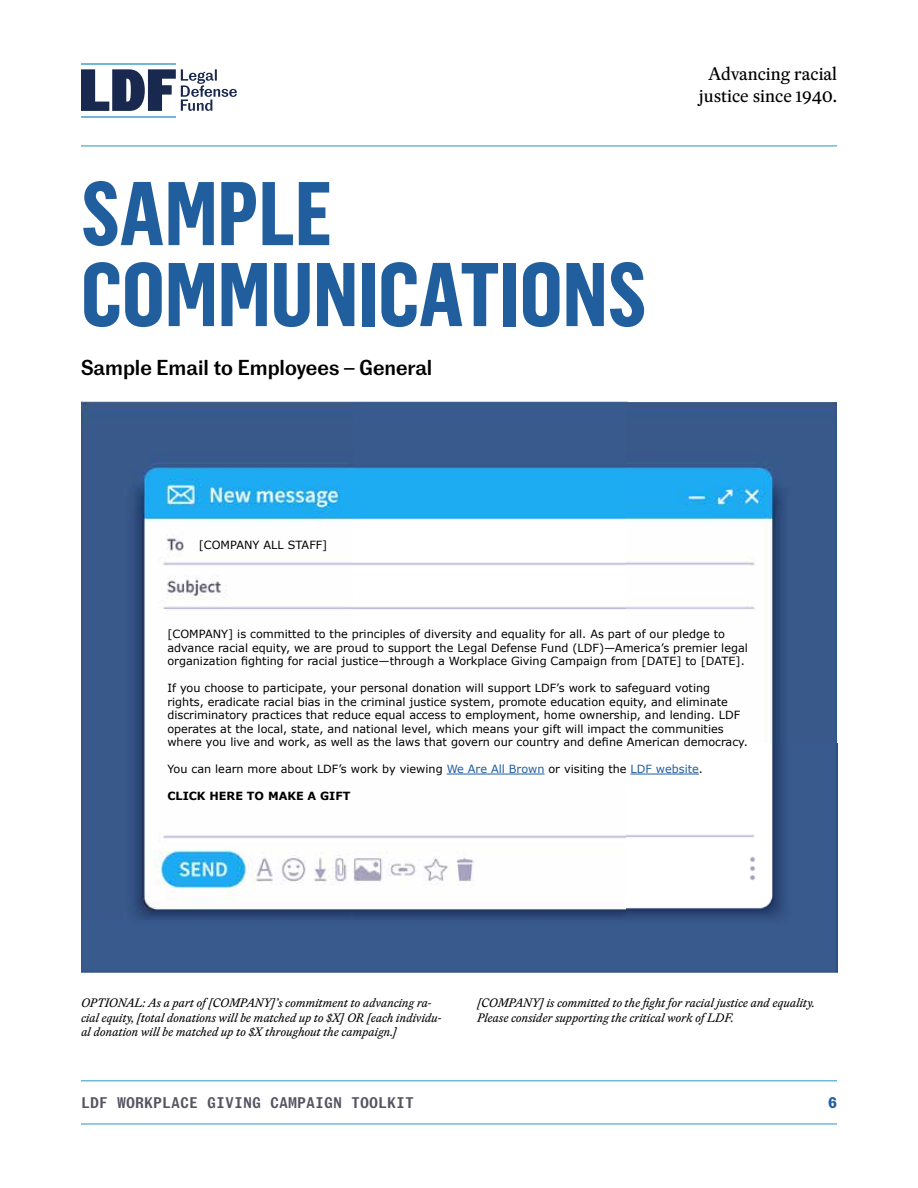
<style>
.page{position:relative;width:918px;height:1188px;background:#fff}
.page>*{position:absolute;margin:0;border:0;box-sizing:border-box;transform-origin:0 0}
.t1{font:700 88.5px/81px "Flama Condensed";color:#215e9e}
.t2{font:500 21px "Marcin Ant";color:#000}
.t3{font:18px/21.6px "Eudald News";color:#000;text-align:center}
.t4{font:500 15px "Marcin Tpwr";color:#545361}
.t5{font:700 15px "Marcin Tpwr";color:#215e9e}
.t6{font:italic 12px/14.4px "Eudald News";color:#000}
.t7{font:11.25px/13.5px "Verdana";color:#000}
.t8{font:700 11.25px "Verdana";color:#000}
.s1{color:#215e9e}
</style>
<div class="page">
<hr style="left:81px;top:63px;width:95px;height:1px;background:#70b8db">
<hr style="left:81px;top:116px;width:95px;height:2px;background:#70b8db">
<svg style="left:81px;top:69px;width:156px;height:42px"></svg>
<hr style="left:81px;top:145px;width:756px;height:2px;background:#6fb8db">
<hr style="left:81px;top:1080px;width:756px;height:2px;background:#6fb8db">
<hr style="left:81px;top:1123px;width:756px;height:2px;background:#6fb8db">
<img style="left:81px;top:402px;width:756px;height:570px">
<hr style="left:447px;top:774px;width:98px;height:1px;background:#215e9e">
<hr style="left:631px;top:774px;width:68px;height:1px;background:#215e9e">
<h1 class="t1" style="left:81px;top:171px;width:567px">SAMPLE<br>COMMUNICATIONS</h1>
<h2 class="t2" style="left:81px;top:355px;width:353px">Sample Email to Employees – General</h2>
<h3 class="t3" style="left:699px;top:63px;width:140px">Advancing racial justice since 1940.</h3>
<p class="t7" style="left:199px;top:538px;width:130px">[COMPANY ALL STAFF]</p>
<p class="t7" style="left:167px;top:627px;width:582px">[COMPANY] is committed to the principles of diversity and equality for all. As part of our pledge to advance racial equity, we are proud to support the Legal Defense Fund (LDF)—America’s premier legal organization fighting for racial justice—through a Workplace Giving Campaign from [DATE] to [DATE].</p>
<p class="t7" style="left:167px;top:681px;width:582px">If you choose to participate, your personal donation will support LDF’s work to safeguard voting rights, eradicate racial bias in the criminal justice system, promote education equity, and eliminate discriminatory practices that reduce equal access to employment, home ownership, and lending. LDF operates at the local, state, and national level, which means your gift will impact the communities where you live and work, as well as the laws that govern our country and define American democracy.</p>
<p class="t7" style="left:167px;top:762px;width:537px">You can learn more about LDF’s work by viewing <span class="s1">We Are All Brown</span> or visiting the <span class="s1">LDF website</span>.</p>
<p class="t8" style="left:167px;top:789px;width:185px">CLICK HERE TO MAKE A GIFT</p>
<p class="t6" style="left:81px;top:996px;width:362px">OPTIONAL: As a part of [COMPANY]’s commitment to advancing ra&shy;cial equity, [total donations will be matched up to $X] OR [each individu&shy;al donation will be matched up to $X throughout the campaign.]</p>
<p class="t6" style="left:477px;top:996px;width:339px">[COMPANY] is committed to the fight for racial justice and equality.<br>Please consider supporting the critical work of LDF.</p>
<h3 class="t4" style="left:81px;top:1094px;width:335px">LDF WORKPLACE GIVING CAMPAIGN TOOLKIT</h3>
<h3 class="t5" style="left:828px;top:1094px;width:10px">6</h3>
</div>
